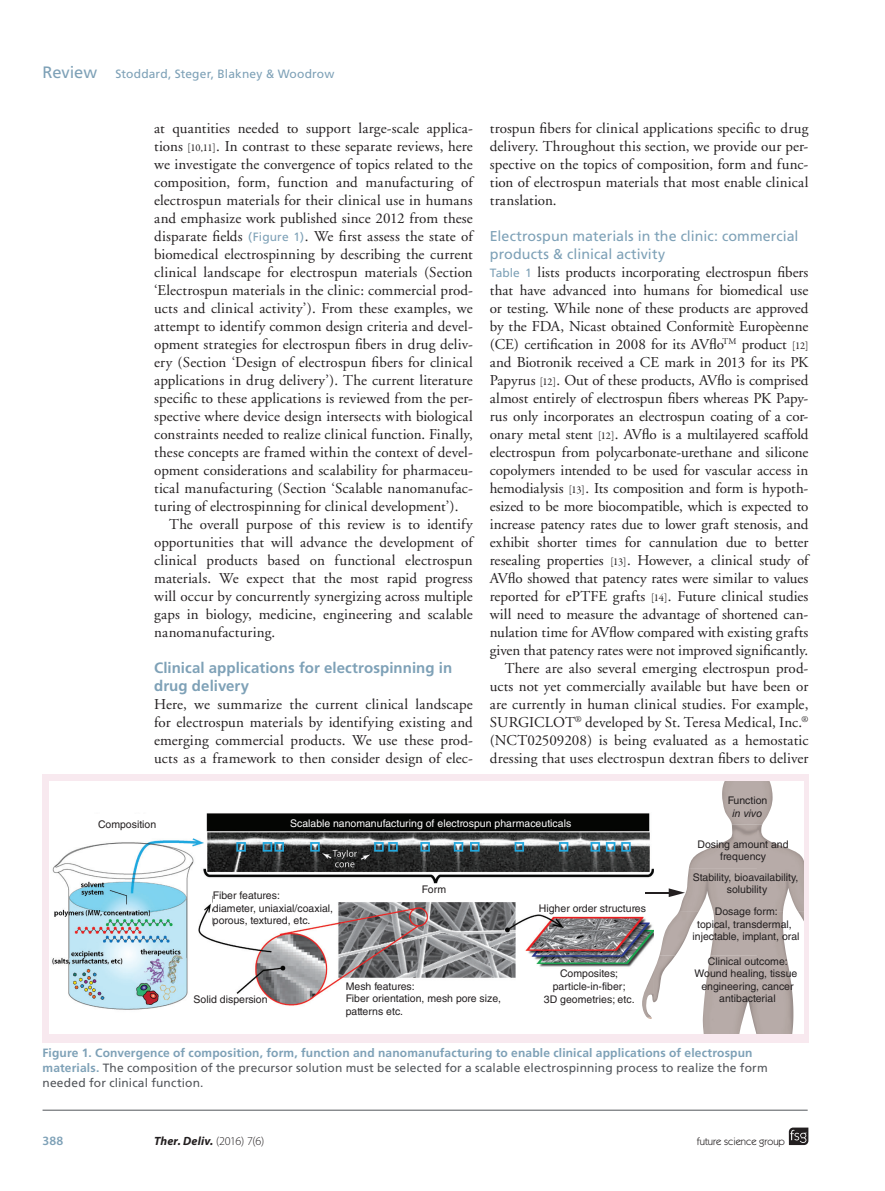
<style>
.page{position:relative;width:885px;height:1191px;background:#fff}
.page>*{position:absolute;margin:0;border:0;box-sizing:border-box;transform-origin:0 0}
.bodyindent{font:15px/18px "Adobe Garamond";letter-spacing:.01em;color:#231f20;text-align:justify}
.bodyfirst{font:15px/18px "Adobe Garamond";color:#231f20;text-align:justify}
.crosshead1{font:700 15px/18px "Frutiger";letter-spacing:.005em;color:#7ea1b7}
.crosshead2{font:14.25px/18px "Frutiger";letter-spacing:.005em;color:#7ea1b7}
.Page_number{font:600 12.75px "Myriad Pro";color:#7ea1b7}
.figurecaption{font:12px/15px "Frutiger";letter-spacing:.01em;color:#52555a}
.Running_authors{font:12px "Frutiger";letter-spacing:.01em;color:#7ea1b7}
.t1{font:italic 700 12px "Myriad Pro";letter-spacing:.02em;color:#231f20}
.t2{font:10.5px/12.6px "Helvetica LT Std";color:#231f20;text-align:center}
.t3{font:10.5px "Helvetica LT Std";color:#fff}
.t4{font:10.5px "Itc Kabel";color:#231f20}
.s1{font-size:16.5px}
.s2{font-family:"Garamond Premr Pro";font-size:10.5px}
.s3{font-family:"Frutiger";font-size:12px;color:#7ea1b7}
.s4{font-style:italic}
.s5{font-weight:700;color:#7ea1b7}
.s6{font-weight:300;font-style:normal}
</style>
<div class="page">
<img style="left:52px;top:813px;width:602px;height:197px">
<div style="left:213px;top:895px;width:111px;height:29px;background:#fff"></div>
<div style="left:384px;top:884px;width:111px;height:15px;background:#fff"></div>
<div style="left:76px;top:814px;width:111px;height:15px;background:#fff"></div>
<div style="left:530px;top:899px;width:121px;height:14px;background:#fff"></div>
<div style="left:339px;top:981px;width:180px;height:32px;background:#fff"></div>
<div style="left:196px;top:995px;width:69px;height:29px;background:#fff"></div>
<div style="left:280px;top:816px;width:318px;height:14px;background:#040503"></div>
<div style="left:530px;top:969px;width:112px;height:50px;background:#fff"></div>
<img style="left:642px;top:970px;width:12px;height:47px">
<img style="left:722px;top:781px;width:50px;height:43px">
<img style="left:689px;top:824px;width:67px;height:44px">
<img style="left:756px;top:824px;width:47px;height:175px">
<img style="left:679px;top:868px;width:78px;height:43px">
<img style="left:659px;top:911px;width:98px;height:44px">
<img style="left:654px;top:955px;width:103px;height:79px">
<svg style="left:645px;top:888px;width:40px;height:9px"></svg>
<div style="left:43px;top:774px;width:765px;height:7px;background:#f8e9ef"></div>
<div style="left:43px;top:1034px;width:765px;height:8px;background:#f8e9ef"></div>
<div style="left:43px;top:774px;width:6px;height:268px;background:#f8e9ef"></div>
<div style="left:803px;top:774px;width:5px;height:268px;background:#f8e9ef"></div>
<svg style="left:788px;top:1127px;width:20px;height:18px"></svg>
<hr style="left:43px;top:1109px;width:764px;height:1px;background:#52555a">
<p class="Running_authors" style="left:43px;top:67px;width:293px"><span class="s1">Review</span> Stoddard, Steger, Blakney &amp; Woodrow</p>
<p class="bodyindent" style="left:154px;top:119px;width:320px">at quantities needed to support large-scale applica&shy;tions <span class="s2">[10,11]</span>. In contrast to these separate reviews, here we investigate the convergence of topics related to the composition, form, function and manufacturing of electrospun materials for their clinical use in humans and emphasize work published since 2012 from these disparate fields <span class="s3">(Figure 1)</span>. We first assess the state of biomedical electrospinning by describing the current clinical landscape for electrospun materials (Section ‘Electrospun materials in the clinic: commercial prod&shy;ucts and clinical activity’). From these examples, we attempt to identify common design criteria and devel&shy;opment strategies for electrospun fibers in drug deliv&shy;ery (Section ‘Design of electrospun fibers for clinical applications in drug delivery’). The current literature specific to these applications is reviewed from the per&shy;spective where device design intersects with biological constraints needed to realize clinical function. Finally, these concepts are framed within the context of devel&shy;opment considerations and scalability for pharmaceu&shy;tical manufacturing (Section ‘Scalable nanomanufac&shy;turing of electrospinning for clinical development’).</p>
<p class="bodyindent" style="left:154px;top:515px;width:320px;text-indent:15px">The overall purpose of this review is to identify opportunities that will advance the development of clinical products based on functional electrospun materials. We expect that the most rapid progress will occur by concurrently synergizing across multiple gaps in biology, medicine, engineering and scalable nanomanufacturing.</p>
<p class="crosshead1" style="left:154px;top:658px;width:299px">Clinical applications for electrospinning in drug delivery</p>
<p class="bodyfirst" style="left:154px;top:695px;width:320px">Here, we summarize the current clinical landscape for electrospun materials by identifying existing and emerging commercial products. We use these prod&shy;ucts as a framework to then consider design of elec-</p>
<p class="bodyfirst" style="left:490px;top:119px;width:320px">trospun fibers for clinical applications specific to drug delivery. Throughout this section, we provide our per&shy;spective on the topics of composition, form and func&shy;tion of electrospun materials that most enable clinical translation.</p>
<p class="crosshead2" style="left:490px;top:226px;width:310px">Electrospun materials in the clinic: commercial products &amp; clinical activity</p>
<p class="bodyfirst" style="left:490px;top:263px;width:320px"><span class="s3">Table 1</span> lists products incorporating electrospun fibers that have advanced into humans for biomedical use or testing. While none of these products are approved by the FDA, Nicast obtained Conformitè Europèenne (CE) certification in 2008 for its AVflo<sup>TM</sup> product <span class="s2">[12] </span>and Biotronik received a CE mark in 2013 for its PK Papyrus <span class="s2">[12]</span>. Out of these products, AVflo is comprised almost entirely of electrospun fibers whereas PK Papy&shy;rus only incorporates an electrospun coating of a cor&shy;onary metal stent <span class="s2">[12]</span>. AVflo is a multilayered scaffold electrospun from polycarbonate-urethane and silicone copolymers intended to be used for vascular access in hemodialysis <span class="s2">[13]</span>. Its composition and form is hypoth&shy;esized to be more biocompatible, which is expected to increase patency rates due to lower graft stenosis, and exhibit shorter times for cannulation due to better resealing properties <span class="s2">[13]</span>. However, a clinical study of AVflo showed that patency rates were similar to values reported for ePTFE grafts <span class="s2">[14]</span>. Future clinical studies will need to measure the advantage of shortened can&shy;nulation time for AVflow compared with existing grafts given that patency rates were not improved significantly.</p>
<p class="bodyindent" style="left:490px;top:659px;width:320px;text-indent:15px">There are also several emerging electrospun prod&shy;ucts not yet commercially available but have been or are currently in human clinical studies. For example, SURGICLOT<sup>®</sup> developed by St. Teresa Medical, Inc.<sup>® </sup>(NCT02509208) is being evaluated as a hemostatic dressing that uses electrospun dextran fibers to deliver</p>
<p class="t2" style="left:98px;top:817px;width:60px">Composition</p>
<p class="t3" style="left:290px;top:817px;width:282px">Scalable nanomanufacturing of electrospun pharmaceuticals</p>
<p class="t2" style="left:213px;top:889px;width:122px;text-align:left">Fiber features:<br>diameter, uniaxial/coaxial, porous, textured, etc.</p>
<p class="t2" style="left:422px;top:883px;width:26px">Form</p>
<p class="t2" style="left:194px;top:992px;width:75px">Solid dispersion</p>
<p class="t2" style="left:346px;top:979px;width:157px;text-align:left">Mesh features:<br>Fiber orientation, mesh pore size, patterns etc.</p>
<p class="t2" style="left:539px;top:902px;width:109px">Higher order structures</p>
<p class="t2" style="left:544px;top:967px;width:92px">Composites; particle-in-fiber;<br>3D geometries; etc.</p>
<p class="t2" style="left:727px;top:794px;width:41px">Function <span class="s4">in vivo</span></p>
<p class="t2" style="left:697px;top:837px;width:93px">Dosing amount and frequency</p>
<p class="t2" style="left:692px;top:870px;width:107px">Stability, bioavailability, solubility</p>
<p class="t2" style="left:692px;top:905px;width:108px">Dosage form:<br>topical, transdermal, injectable, implant, oral</p>
<p class="t2" style="left:694px;top:954px;width:104px">Clinical outcome:<br>Wound healing, tissue engineering, cancer antibacterial</p>
<p class="figurecaption" style="left:43px;top:1045px;width:726px"><span class="s5">Figure 1. Convergence of composition, form, function and nanomanufacturing to enable clinical applications of electrospun materials.</span> The composition of the precursor solution must be selected for a scalable electrospinning process to realize the form needed for clinical function.</p>
<p class="Page_number" style="left:43px;top:1132px;width:22px">388</p>
<p class="t1" style="left:154px;top:1132px;width:112px">Ther. Deliv. <span class="s6">(2016) 7(6)</span></p>
<p class="t4" style="left:696px;top:1135px;width:90px">future science group</p>
</div>
